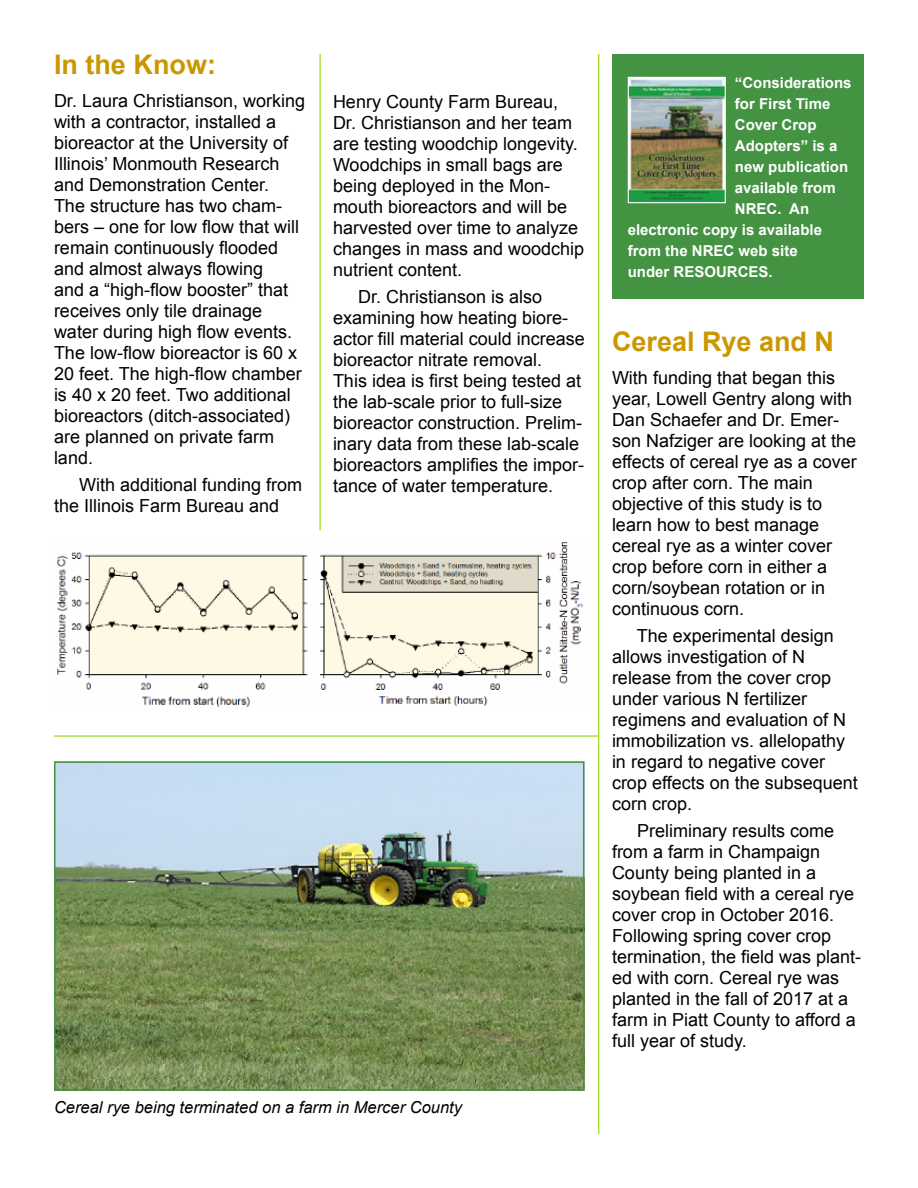
<style>
.page{position:relative;width:918px;height:1188px;background:#fff}
.page>*{position:absolute;margin:0;border:0;box-sizing:border-box;transform-origin:0 0}
.t1{font:700 27px "Arial";color:#cb9700}
.t2{font:18px/21px "Arial";color:#000}
.t3{font:italic 16.5px "Arial";color:#000}
.t4{font:700 15px "Arial";color:#fff}
</style>
<div class="page">
<hr style="left:320px;top:54px;width:1px;height:476px;background:#93d500">
<hr style="left:598px;top:54px;width:1px;height:1080px;background:#93d500">
<hr style="left:54px;top:735px;width:544px;height:2px;background:#93d500">
<div style="left:612px;top:54px;width:252px;height:245px;background:#439343"></div>
<img style="left:57px;top:542px;width:526px;height:165px">
<img style="left:57px;top:764px;width:524px;height:324px">
<div style="left:54px;top:761px;width:530px;height:330px;border:2px solid #439343"></div>
<div style="left:90px;top:556px;width:214px;height:118px;background:#fffae6"></div>
<svg style="left:324px;top:556px;width:214px;height:118px;background:#e4dfce"></svg>
<img style="left:627px;top:76px;width:99px;height:128px">
<h1 class="t1" style="left:54px;top:46px;width:164px">In the Know:</h1>
<p class="t2" style="left:54px;top:90px;width:253px">Dr. Laura Christianson, working with a contractor, installed a bioreactor at the University of<br>Illinois’ Monmouth Research and Demonstration Center.<br>The structure has two cham&shy;bers – one for low flow that will remain continuously flooded and almost always flowing<br>and a “high-flow booster” that receives only tile drainage water during high flow events.<br>The low-flow bioreactor is 60 x<br>20 feet. The high-flow chamber is 40 x 20 feet. Two additional bioreactors (ditch-associated) are planned on private farm land.</p>
<p class="t2" style="left:54px;top:474px;width:250px;text-indent:25px">With additional funding from the Illinois Farm Bureau and</p>
<p class="t2" style="left:333px;top:91px;width:253px">Henry County Farm Bureau,<br>Dr. Christianson and her team are testing woodchip longevity.<br>Woodchips in small bags are being deployed in the Mon&shy;mouth bioreactors and will be harvested over time to analyze changes in mass and woodchip nutrient content.</p>
<p class="t2" style="left:333px;top:286px;width:253px;text-indent:25px">Dr. Christianson is also examining how heating biore&shy;actor fill material could increase bioreactor nitrate removal.<br>This idea is first being tested at the lab-scale prior to full-size bioreactor construction. Prelim&shy;inary data from these lab-scale bioreactors amplifies the impor&shy;tance of water temperature.</p>
<p class="t3" style="left:54px;top:1097px;width:410px">Cereal rye being terminated on a farm in Mercer County</p>
<p class="t4" style="left:735px;top:73px;width:118px">“Considerations</p>
<p class="t4" style="left:735px;top:94px;width:97px">for First Time</p>
<p class="t4" style="left:735px;top:115px;width:83px">Cover Crop</p>
<p class="t4" style="left:735px;top:136px;width:104px">Adopters” is a</p>
<p class="t4" style="left:735px;top:157px;width:115px">new publication</p>
<p class="t4" style="left:735px;top:178px;width:102px">available from</p>
<p class="t4" style="left:735px;top:199px;width:76px">NREC. An</p>
<p class="t4" style="left:628px;top:220px;width:196px">electronic copy is available</p>
<p class="t4" style="left:628px;top:241px;width:172px">from the NREC web site</p>
<p class="t4" style="left:628px;top:262px;width:147px">under RESOURCES.</p>
<h1 class="t1" style="left:612px;top:324px;width:224px">Cereal Rye and N</h1>
<p class="t2" style="left:612px;top:368px;width:246px">With funding that began this year, Lowell Gentry along with<br>Dan Schaefer and Dr. Emer&shy;son Nafziger are looking at the effects of cereal rye as a cover crop after corn. The main objective of this study is to learn how to best manage cereal rye as a winter cover crop before corn in either a corn/soybean rotation or in continuous corn.</p>
<p class="t2" style="left:612px;top:626px;width:247px;text-indent:25px">The experimental design allows investigation of N release from the cover crop under various N fertilizer regimens and evaluation of N immobilization vs. allelopathy in regard to negative cover crop effects on the subsequent corn crop.</p>
<p class="t2" style="left:612px;top:821px;width:251px;text-indent:25px">Preliminary results come from a farm in Champaign<br>County being planted in a soybean field with a cereal rye cover crop in October 2016.<br>Following spring cover crop termination, the field was plant&shy;ed with corn. Cereal rye was planted in the fall of 2017 at a farm in Piatt County to afford a full year of study.</p>
</div>
